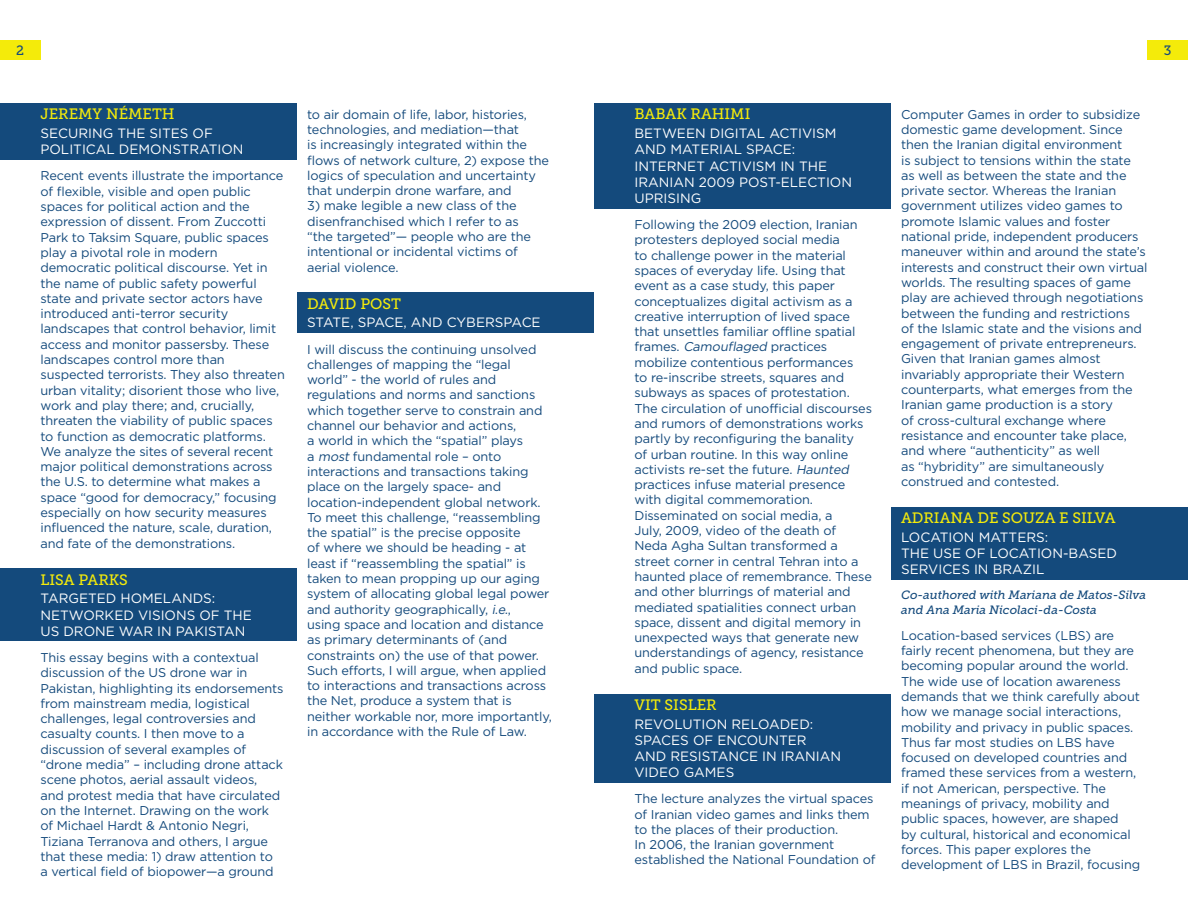
<style>
.page{position:relative;width:1188px;height:918px;background:#fff}
.page>*{position:absolute;margin:0;border:0;box-sizing:border-box;transform-origin:0 0}
.AB_Names{font:15px "Museo Slab 500";color:#f4eb0a}
.t1{font:13.5px/16.2px "Gotham";color:#fff}
.t2{font:13.5px "Museo Slab 500";color:#144a7c}
.body{font:12.75px/15.3px "Gotham";letter-spacing:-.01em;color:#144a7c}
.t3{font:italic 12px/14.4px "Museo Slab 500";color:#144a7c}
.s1{font-style:italic}
</style>
<div class="page">
<div style="left:0;top:40px;width:40px;height:20px;background:#f4eb0a"></div>
<div style="left:1148px;top:40px;width:40px;height:20px;background:#f4eb0a"></div>
<div style="left:594px;top:103px;width:297px;height:105px;background:#144a7c"></div>
<div style="left:594px;top:694px;width:297px;height:89px;background:#144a7c"></div>
<div style="left:891px;top:507px;width:297px;height:72px;background:#144a7c"></div>
<div style="left:297px;top:293px;width:297px;height:40px;background:#144a7c"></div>
<div style="left:0;top:569px;width:297px;height:72px;background:#144a7c"></div>
<div style="left:0;top:103px;width:297px;height:57px;background:#144a7c"></div>
<p class="t2" style="left:16px;top:43px;width:9px">2</p>
<p class="t2" style="left:1164px;top:43px;width:9px">3</p>
<p class="AB_Names" style="left:40px;top:106px;width:136px">JEREMY NÉMETH</p>
<p class="t1" style="left:40px;top:125px;width:205px">SECURING THE SITES OF<br>POLITICAL DEMONSTRATION</p>
<p class="body" style="left:40px;top:168px;width:246px">Recent events illustrate the importance of flexible, visible and open public spaces for political action and the expression of dissent. From Zuccotti Park to Taksim Square, public spaces play a pivotal role in modern democratic political discourse. Yet in the name of public safety powerful state and private sector actors have introduced anti-terror security landscapes that control behavior, limit access and monitor passersby. These landscapes control more than suspected terrorists. They also threaten urban vitality; disorient those who live, work and play there; and, crucially, threaten the viability of public spaces to function as democratic platforms.<br>We analyze the sites of several recent major political demonstrations across the U.S. to determine what makes a space “good for democracy,” focusing especially on how security measures influenced the nature, scale, duration, and fate of the demonstrations.</p>
<p class="AB_Names" style="left:40px;top:571px;width:89px">LISA PARKS</p>
<p class="t1" style="left:40px;top:590px;width:213px">TARGETED HOMELANDS:<br>NETWORKED VISIONS OF THE<br>US DRONE WAR IN PAKISTAN</p>
<p class="body" style="left:40px;top:650px;width:245px">This essay begins with a contextual discussion of the US drone war in Pakistan, highlighting its endorsements from mainstream media, logistical challenges, legal controversies and casualty counts. I then move to a discussion of several examples of “drone media” – including drone attack scene photos, aerial assault videos, and protest media that have circulated on the Internet. Drawing on the work of Michael Hardt &amp; Antonio Negri, Tiziana Terranova and others, I argue that these media: 1) draw attention to<br>a vertical field of biopower—a ground</p>
<p class="body" style="left:307px;top:106px;width:243px">to air domain of life, labor, histories, technologies, and mediation—that<br>is increasingly integrated within the flows of network culture, 2) expose the logics of speculation and uncertainty that underpin drone warfare, and</p>
<p class="body" style="left:307px;top:198px;width:225px">3) make legible a new class of the disenfranchised which I refer to as “the targeted”— people who are the intentional or incidental victims of aerial violence.</p>
<p class="AB_Names" style="left:307px;top:295px;width:95px">DAVID POST</p>
<p class="t1" style="left:307px;top:314px;width:235px">STATE, SPACE, AND CYBERSPACE</p>
<p class="body" style="left:307px;top:341px;width:246px">I will discuss the continuing unsolved challenges of mapping the “legal world” - the world of rules and regulations and norms and sanctions which together serve to constrain and channel our behavior and actions,<br>a world in which the “spatial” plays<br>a <span class="s1">most</span> fundamental role – onto interactions and transactions taking place on the largely space- and location-independent global network.<br>To meet this challenge, “reassembling the spatial” is the precise opposite<br>of where we should be heading - at least if “reassembling the spatial” is taken to mean propping up our aging system of allocating global legal power and authority geographically, <span class="s1">i.e.</span>,<br>using space and location and distance as primary determinants of (and constraints on) the use of that power.<br>Such efforts, I will argue, when applied to interactions and transactions across the Net, produce a system that is neither workable nor, more importantly, in accordance with the Rule of Law.</p>
<p class="AB_Names" style="left:634px;top:106px;width:117px">BABAK RAHIMI</p>
<p class="t1" style="left:634px;top:125px;width:219px">BETWEEN DIGITAL ACTIVISM<br>AND MATERIAL SPACE:<br>INTERNET ACTIVISM IN THE<br>IRANIAN 2009 POST-ELECTION<br>UPRISING</p>
<p class="body" style="left:634px;top:217px;width:239px">Following the 2009 election, Iranian protesters deployed social media<br>to challenge power in the material spaces of everyday life. Using that event as a case study, this paper conceptualizes digital activism as a creative interruption of lived space that unsettles familiar offline spatial frames. <span class="s1">Camouflaged</span> practices mobilize contentious performances<br>to re-inscribe streets, squares and subways as spaces of protestation.<br>The circulation of unofficial discourses and rumors of demonstrations works partly by reconfiguring the banality<br>of urban routine. In this way online activists re-set the future. <span class="s1">Haunted </span>practices infuse material presence with digital commemoration.<br>Disseminated on social media, a<br>July, 2009, video of the death of Neda Agha Sultan transformed a street corner in central Tehran into a haunted place of remembrance. These and other blurrings of material and mediated spatialities connect urban space, dissent and digital memory in unexpected ways that generate new understandings of agency, resistance and public space.</p>
<p class="AB_Names" style="left:634px;top:696px;width:84px">VIT SISLER</p>
<p class="t1" style="left:634px;top:715px;width:208px">REVOLUTION RELOADED:<br>SPACES OF ENCOUNTER<br>AND RESISTANCE IN IRANIAN<br>VIDEO GAMES</p>
<p class="body" style="left:634px;top:791px;width:242px">The lecture analyzes the virtual spaces of Iranian video games and links them to the places of their production.<br>In 2006, the Iranian government established the National Foundation of</p>
<p class="body" style="left:901px;top:106px;width:248px">Computer Games in order to subsidize domestic game development. Since then the Iranian digital environment<br>is subject to tensions within the state as well as between the state and the private sector. Whereas the Iranian government utilizes video games to promote Islamic values and foster national pride, independent producers maneuver within and around the state’s interests and construct their own virtual worlds. The resulting spaces of game play are achieved through negotiations between the funding and restrictions<br>of the Islamic state and the visions and engagement of private entrepreneurs.<br>Given that Iranian games almost invariably appropriate their Western counterparts, what emerges from the Iranian game production is a story<br>of cross-cultural exchange where resistance and encounter take place, and where “authenticity” as well<br>as “hybridity” are simultaneously construed and contested.</p>
<p class="AB_Names" style="left:901px;top:509px;width:216px">ADRIANA DE SOUZA E SILVA</p>
<p class="t1" style="left:901px;top:529px;width:217px">LOCATION MATTERS:<br>THE USE OF LOCATION-BASED<br>SERVICES IN BRAZIL</p>
<p class="t3" style="left:901px;top:588px;width:247px">Co-authored with Mariana de Matos-Silva and Ana Maria Nicolaci-da-Costa</p>
<p class="body" style="left:901px;top:627px;width:241px">Location-based services (LBS) are fairly recent phenomena, but they are becoming popular around the world.<br>The wide use of location awareness demands that we think carefully about how we manage social interactions, mobility and privacy in public spaces.<br>Thus far most studies on LBS have focused on developed countries and framed these services from a western, if not American, perspective. The meanings of privacy, mobility and public spaces, however, are shaped<br>by cultural, historical and economical forces. This paper explores the development of LBS in Brazil, focusing</p>
</div>
